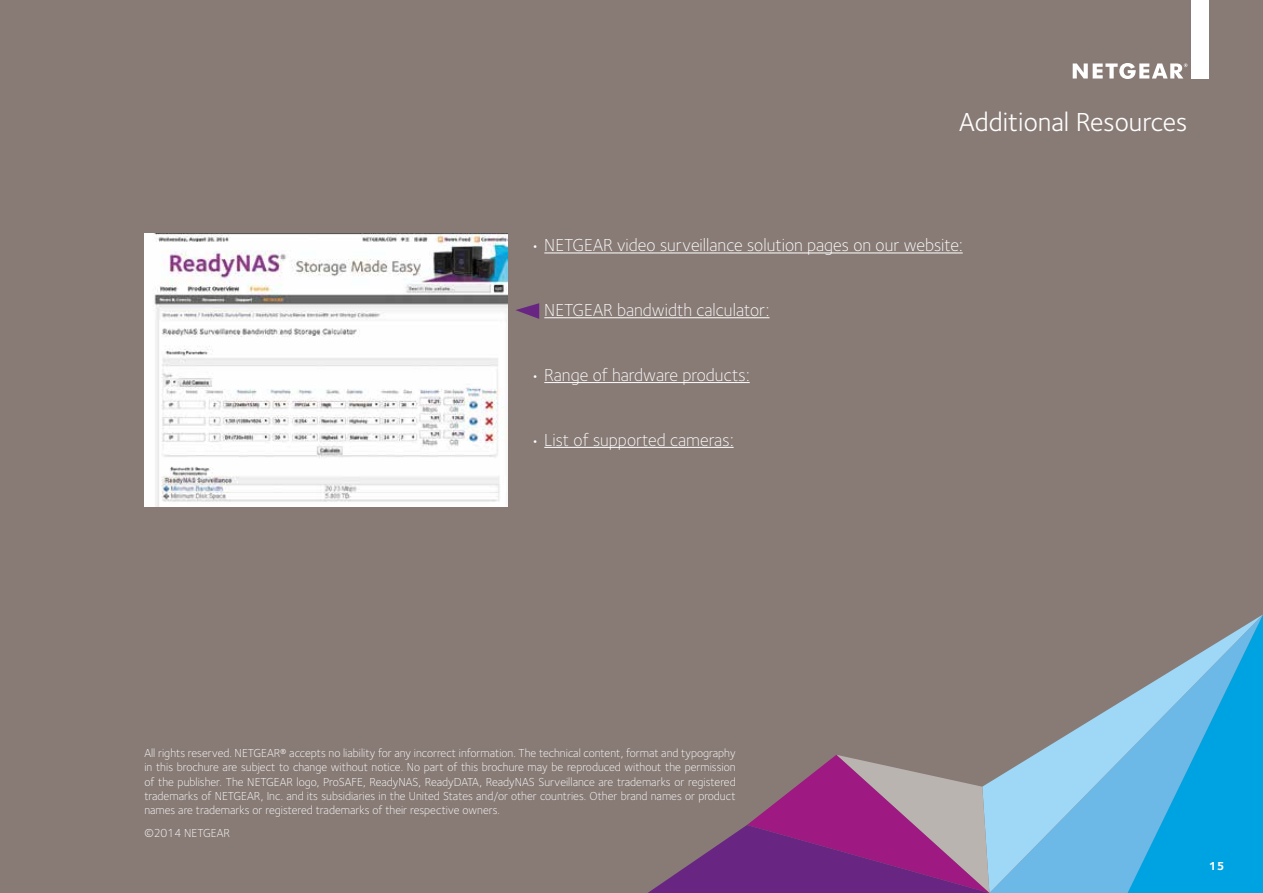
<style>
.page{position:relative;width:1263px;height:893px;background:#887b76}
.page>*{position:absolute;margin:0;border:0;box-sizing:border-box;transform-origin:0 0}
.t1{font:27px "Foundry Sterling";color:#fff}
.t2{font:300 18px "Foundry Sterling";color:#fff}
.t3{font:300 12px/14.4px "Foundry Sterling";color:#fff;text-align:justify}
.t4{font:700 12px "Foundry Sterling";color:#fff}
</style>
<div class="page">
<svg style="left:989px;top:614px;width:274px;height:279px"></svg>
<svg style="left:648px;top:755px;width:341px;height:138px"></svg>
<div style="left:1192px;top:0;width:17px;height:79px;background:#fff"></div>
<svg style="left:1073px;top:63px;width:114px;height:16px"></svg>
<hr style="left:544px;top:252px;width:419px;height:1px;background:#fff">
<hr style="left:544px;top:317px;width:225px;height:1px;background:#fff">
<hr style="left:544px;top:382px;width:206px;height:1px;background:#fff">
<hr style="left:544px;top:447px;width:190px;height:1px;background:#fff">
<img style="left:144px;top:234px;width:363px;height:272px">
<svg style="left:516px;top:303px;width:23px;height:16px"></svg>
<h1 class="t1" style="left:959px;top:107px;width:230px">Additional Resources</h1>
<h2 class="t2" style="left:530px;top:235px;width:434px">• NETGEAR video surveillance solution pages on our website:</h2>
<h2 class="t2" style="left:530px;top:299px;width:241px">• NETGEAR bandwidth calculator:</h2>
<h2 class="t2" style="left:530px;top:364px;width:221px">• Range of hardware products:</h2>
<h2 class="t2" style="left:530px;top:429px;width:205px">• List of supported cameras:</h2>
<p class="t3" style="left:144px;top:745px;width:593px">All rights reserved. NETGEAR® accepts no liability for any incorrect information. The technical content, format and typography in this brochure are subject to change without notice. No part of this brochure may be reproduced without the permission of the publisher. The NETGEAR logo, ProSAFE, ReadyNAS, ReadyDATA, ReadyNAS Surveillance are trademarks or registered trademarks of NETGEAR, Inc. and its subsidiaries in the United States and/or other countries. Other brand names or product names are trademarks or registered trademarks of their respective owners.</p>
<p class="t3" style="left:144px;top:826px;width:87px">©2014 NETGEAR</p>
<p class="t4" style="left:1209px;top:859px;width:17px">15</p>
</div>
